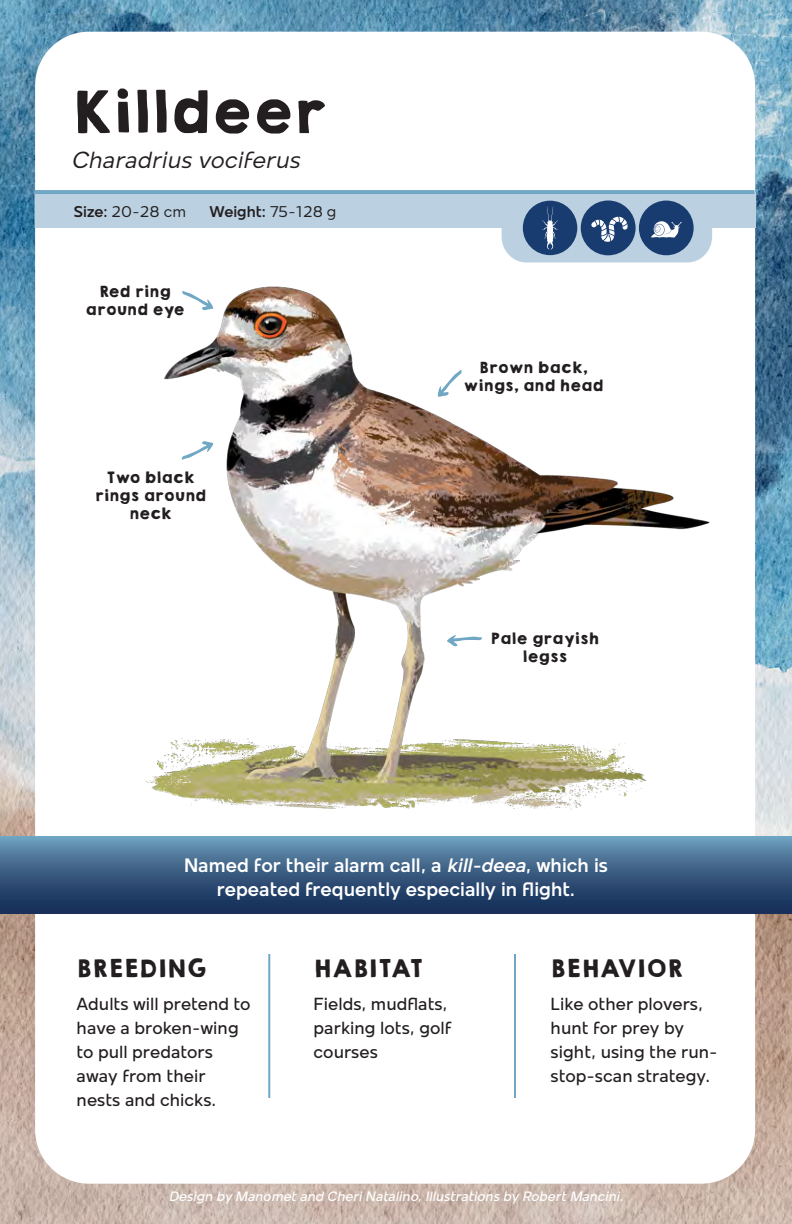
<style>
.page{position:relative;width:792px;height:1224px;background:#fff}
.page>*{position:absolute;margin:0;border:0;box-sizing:border-box;transform-origin:0 0}
.bird_name{font:52px "KGHAPPY Solid";color:#231f20}
.scientific_name{font:italic 24px "Mollen";color:#231f20}
.info_title{font:22px "KGHAPPY Solid";letter-spacing:.03em;color:#231f20}
.unique_feature{font:600 20px/24px "Mollen";color:#fff;text-align:center}
.info{font:500 18px/24px "Mollen";color:#231f20}
.size-weight-ws_text{font:600 16px "Mollen";color:#231f20}
.size-weight-ws_text-2{font:16px "Mollen";color:#231f20}
.illustration_notes{font:14px/18px "KGHAPPY Solid";color:#231f20;text-align:center}
.t1{font:italic 500 14px "Mollen";color:#fff}
.s1{font-weight:600}
.s2{font-weight:400}
.s3{font-style:italic}
</style>
<div class="page">
<img style="left:0;top:0;width:792px;height:1224px">
<div style="left:35px;top:32px;width:720px;height:1152px;background:#fff;border-radius:54px"></div>
<div style="left:0;top:837px;width:792px;height:77px;background:linear-gradient(to bottom,#6897b5,#0d234e)"></div>
<hr style="left:268px;top:954px;width:2px;height:144px;background:#70a7c4">
<hr style="left:514px;top:954px;width:2px;height:144px;background:#70a7c4">
<div style="left:35px;top:192px;width:721px;height:36px;background:#bbd1e2"></div>
<hr style="left:35px;top:190px;width:720px;height:4px;background:#70a7c4">
<svg style="left:502px;top:200px;width:210px;height:62px"></svg>
<img style="left:145px;top:286px;width:565px;height:524px">
<p class="bird_name" style="left:71px;top:72px;width:257px">Killdeer</p>
<p class="scientific_name" style="left:71px;top:146px;width:230px">Charadrius vociferus</p>
<p class="size-weight-ws_text-2" style="left:74px;top:202px;width:114px"><span class="s1">Size:</span> 20-28 cm</p>
<p class="size-weight-ws_text" style="left:209px;top:202px;width:129px">Weight: <span class="s2">75-128 g</span></p>
<p class="illustration_notes" style="left:85px;top:282px;width:101px">Red ring around eye</p>
<p class="illustration_notes" style="left:95px;top:468px;width:113px">Two black rings around neck</p>
<p class="illustration_notes" style="left:463px;top:359px;width:142px">Brown back, wings, and head</p>
<p class="illustration_notes" style="left:491px;top:630px;width:110px">Pale grayish legss</p>
<p class="unique_feature" style="left:184px;top:853px;width:425px">Named for their alarm call, a <span class="s3">kill-deea</span>, which is repeated frequently especially in flight.</p>
<p class="info_title" style="left:77px;top:952px;width:131px">BREEDING</p>
<p class="info" style="left:77px;top:992px;width:176px">Adults will pretend to have a broken-wing to pull predators away from their nests and chicks.</p>
<p class="info_title" style="left:314px;top:952px;width:111px">HABITAT</p>
<p class="info" style="left:314px;top:992px;width:139px">Fields, mudflats, parking lots, golf courses</p>
<p class="info_title" style="left:551px;top:952px;width:134px">BEHAVIOR</p>
<p class="info" style="left:551px;top:992px;width:169px">Like other plovers, hunt for prey by sight, using the run&shy;stop-scan strategy.</p>
<p class="t1" style="left:169px;top:1189px;width:456px">Design by Manomet and Cheri Natalino, Illustrations by Robert Mancini.</p>
</div>
